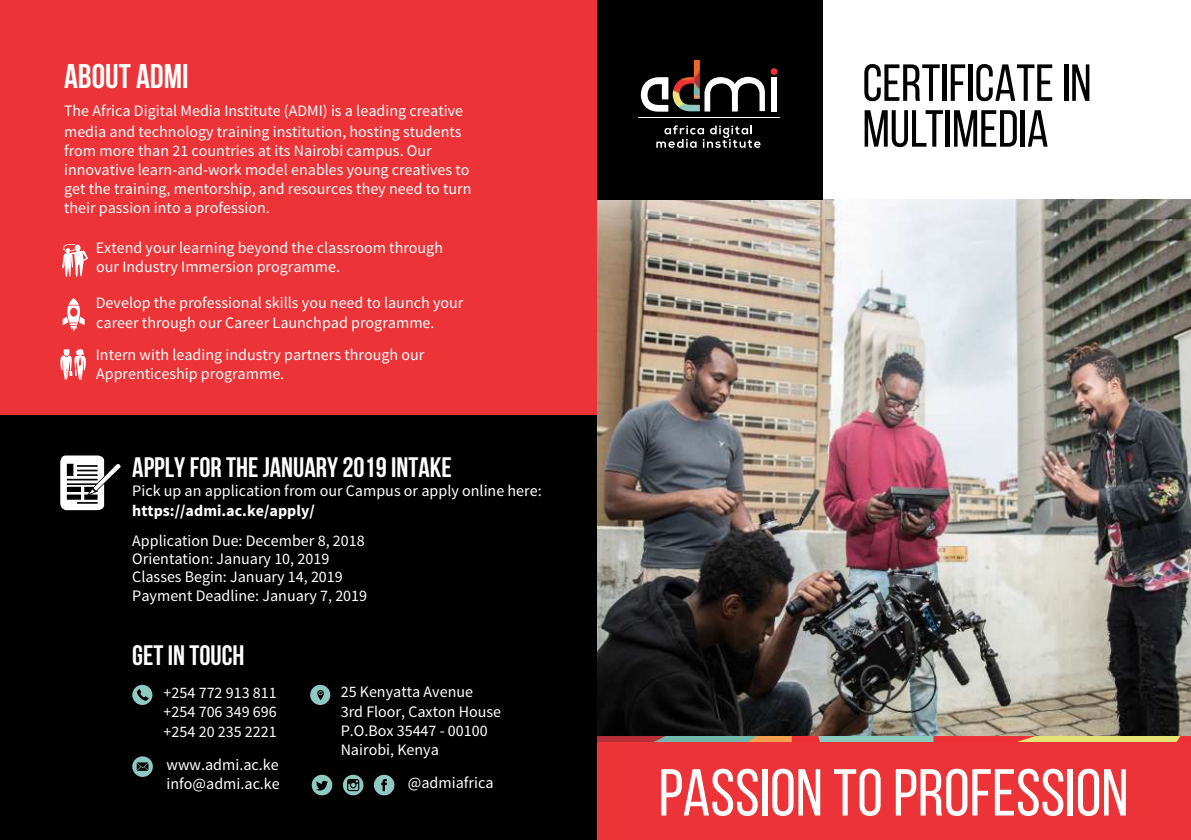
<style>
.page{position:relative;width:1191px;height:840px;background:#fff}
.page>*{position:absolute;margin:0;border:0;box-sizing:border-box;transform-origin:0 0}
.t1{font:66.2px "Bebas Neue";color:#fff}
.t2{font:52px/45.8px "Bebas Neue";color:#000}
.t3{font:700 34px "Bebas Neue";color:#fff}
.t4{font:700 28px "Bebas Neue";color:#fff}
.t5{font:16px/19.2px "Source Sans Pro";color:#fff}
.t6{font:700 16px "Source Sans Pro";color:#fff}
</style>
<div class="page">
<img style="left:596px;top:199px;width:595px;height:536px">
<div style="left:596px;top:0;width:227px;height:199px;background:#000"></div>
<svg style="left:641px;top:77px;width:27px;height:35px"></svg>
<img style="left:672px;top:60px;width:28px;height:51px">
<svg style="left:704px;top:77px;width:61px;height:34px"></svg>
<div style="left:771px;top:77px;width:6px;height:34px;background:#fff"></div>
<div style="left:770px;top:68px;width:7px;height:7px;background:#e93137;border-radius:50%"></div>
<svg style="left:656px;top:125px;width:104px;height:23px"></svg>
<hr style="left:638px;top:118px;width:142px;height:1px;background:#fff">
<svg style="left:596px;top:736px;width:595px;height:6px;background:#bf9773"></svg>
<div style="left:596px;top:742px;width:595px;height:97px;background:#ec3337"></div>
<div style="left:0;top:0;width:596px;height:415px;background:#ec3337"></div>
<div style="left:0;top:415px;width:596px;height:424px;background:#000"></div>
<svg style="left:60px;top:455px;width:61px;height:55px"></svg>
<svg style="left:132px;top:684px;width:20px;height:20px"></svg>
<svg style="left:137px;top:688px;width:12px;height:12px"></svg>
<div style="left:374px;top:774px;width:20px;height:20px;background:#8fcac0;border-radius:50%"></div>
<svg style="left:381px;top:779px;width:6px;height:11px"></svg>
<svg style="left:343px;top:774px;width:20px;height:20px"></svg>
<svg style="left:347px;top:778px;width:12px;height:12px"></svg>
<div style="left:312px;top:774px;width:20px;height:20px;background:#8fcac0;border-radius:50%"></div>
<svg style="left:316px;top:780px;width:12px;height:10px"></svg>
<div style="left:310px;top:684px;width:20px;height:20px;background:#8fcac0;border-radius:50%"></div>
<svg style="left:317px;top:689px;width:7px;height:10px"></svg>
<svg style="left:132px;top:756px;width:21px;height:20px"></svg>
<svg style="left:137px;top:762px;width:11px;height:8px"></svg>
<svg style="left:63px;top:298px;width:22px;height:33px"></svg>
<svg style="left:60px;top:349px;width:26px;height:31px"></svg>
<svg style="left:62px;top:244px;width:26px;height:33px"></svg>
<h3 class="t3" style="left:64px;top:57px;width:126px">ABOUT ADMI</h3>
<p class="t5" style="left:64px;top:101px;width:409px">The Africa Digital Media Institute (ADMI) is a leading creative media and technology training institution, hosting students from more than 21 countries at its Nairobi campus. Our innovative learn-and-work model enables young creatives to get the training, mentorship, and resources they need to turn their passion into a profession.</p>
<p class="t5" style="left:96px;top:238px;width:349px">Extend your learning beyond the classroom through our Industry Immersion programme.</p>
<p class="t5" style="left:96px;top:293px;width:369px">Develop the professional skills you need to launch your career through our Career Launchpad programme.</p>
<p class="t5" style="left:96px;top:345px;width:330px">Intern with leading industry partners through our<br>Apprenticeship programme.</p>
<h3 class="t4" style="left:132px;top:452px;width:321px">APPLY FOR THE JANUARY 2019 INTAKE</h3>
<p class="t5" style="left:132px;top:481px;width:411px">Pick up an application from our Campus or apply online here:</p>
<p class="t6" style="left:132px;top:500px;width:184px">https://admi.ac.ke/apply/</p>
<p class="t5" style="left:132px;top:531px;width:236px;line-height:18.4px">Application Due: December 8, 2018<br>Orientation: January 10, 2019<br>Classes Begin: January 14, 2019<br>Payment Deadline: January 7, 2019</p>
<h3 class="t4" style="left:132px;top:639px;width:114px">GET IN TOUCH</h3>
<p class="t5" style="left:164px;top:683px;width:115px;text-align:justify">+254 772 913 811 +254 706 349 696 +254 20 235 2221</p>
<p class="t5" style="left:341px;top:682px;width:162px">25 Kenyatta Avenue<br>3rd Floor, Caxton House<br>P.O.Box 35447 - 00100<br>Nairobi, Kenya</p>
<p class="t5" style="left:167px;top:754px;width:115px">www.admi.ac.ke info@admi.ac.ke</p>
<p class="t5" style="left:408px;top:772px;width:87px">@admiafrica</p>
<h2 class="t2" style="left:862px;top:59px;width:230px">CERTIFICATE IN<br>MULTIMEDIA</h2>
<h1 class="t1" style="left:658px;top:756px;width:471px">PASSION TO PROFESSION</h1>
</div>
